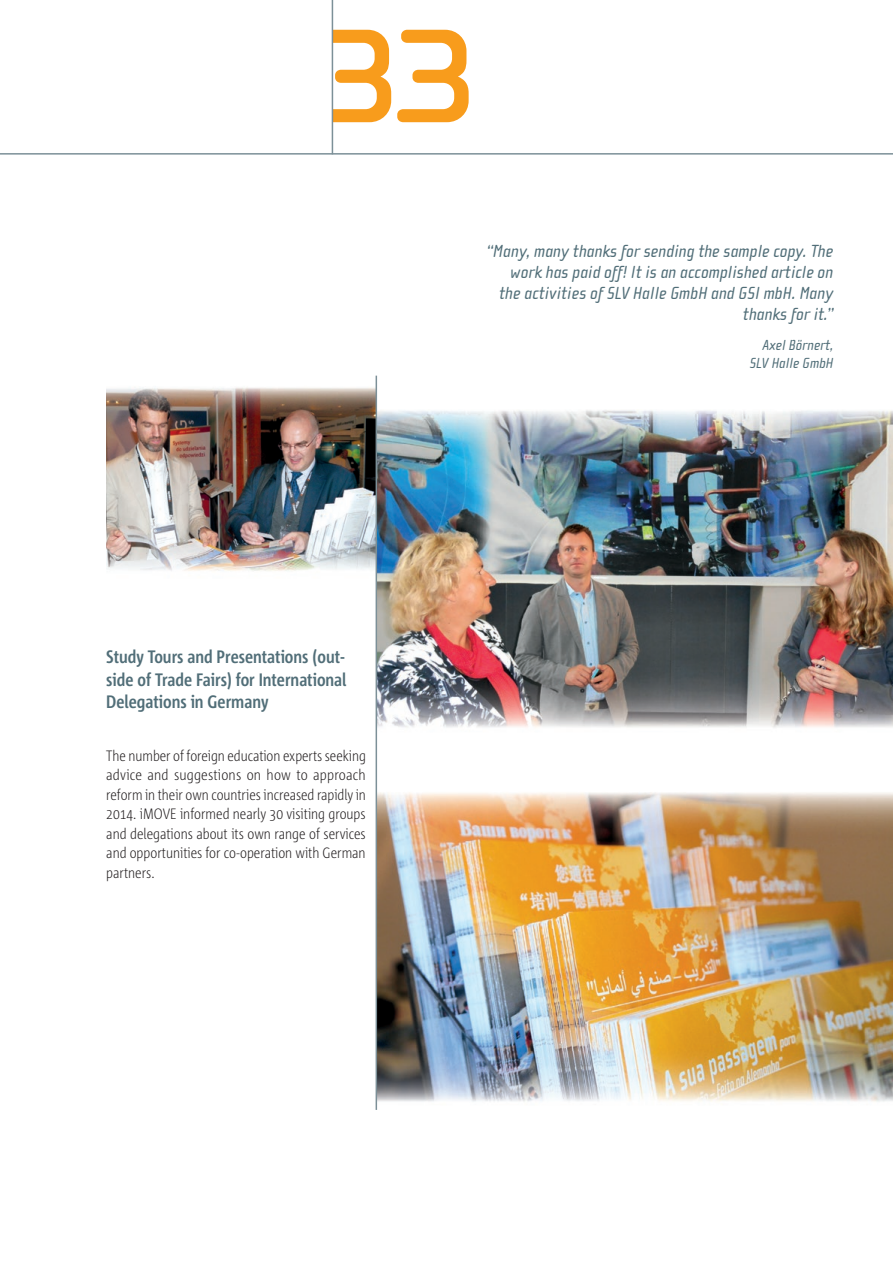
<style>
.page{position:relative;width:893px;height:1263px;background:#fff}
.page>*{position:absolute;margin:0;border:0;box-sizing:border-box;transform-origin:0 0}
.t1{font:195px "Cholla Unicase OT";color:#f89c1c}
.t2{font:italic 18px/21px "Cholla Sans OT";color:#516e78;text-align:right}
.t3{font:700 18px/22.5px "Corpid C1 Cd";color:#516e78;text-align:justify}
.t4{font:300 15px/19.5px "Corpid C1 Cd";color:#231f20;text-align:justify}
.t5{font:italic 15px/18px "Cholla Sans OT";color:#516e78;text-align:right}
</style>
<div class="page">
<img style="left:106px;top:376px;width:270px;height:204px">
<img style="left:377px;top:410px;width:516px;height:327px">
<img style="left:377px;top:782px;width:516px;height:327px">
<hr style="left:376px;top:376px;width:1px;height:734px;background:#7c9098">
<hr style="left:0;top:153px;width:893px;height:2px;background:#7c9098">
<hr style="left:332px;top:0;width:1px;height:154px;background:#7c9098">
<h1 class="t1" style="left:311px;top:-47px;width:178px">33</h1>
<p class="t2" style="left:486px;top:240px;width:348px">“Many, many thanks for sending the sample copy. The work has paid off! It is an accomplished article on the activities of SLV Halle GmbH and GSI mbH. Many thanks for it.”</p>
<p class="t5" style="left:750px;top:336px;width:85px">Axel Börnert,<br>SLV Halle GmbH</p>
<p class="t3" style="left:106px;top:645px;width:242px">Study Tours and Presentations (out&shy;side of Trade Fairs) for International Delegations in Germany</p>
<p class="t4" style="left:106px;top:745px;width:261px">The number of foreign education experts seeking advice and suggestions on how to approach reform in their own countries increased rapidly in 2014. iMOVE informed nearly 30 visiting groups and delegations about its own range of services and opportunities for co-operation with German partners.</p>
</div>
